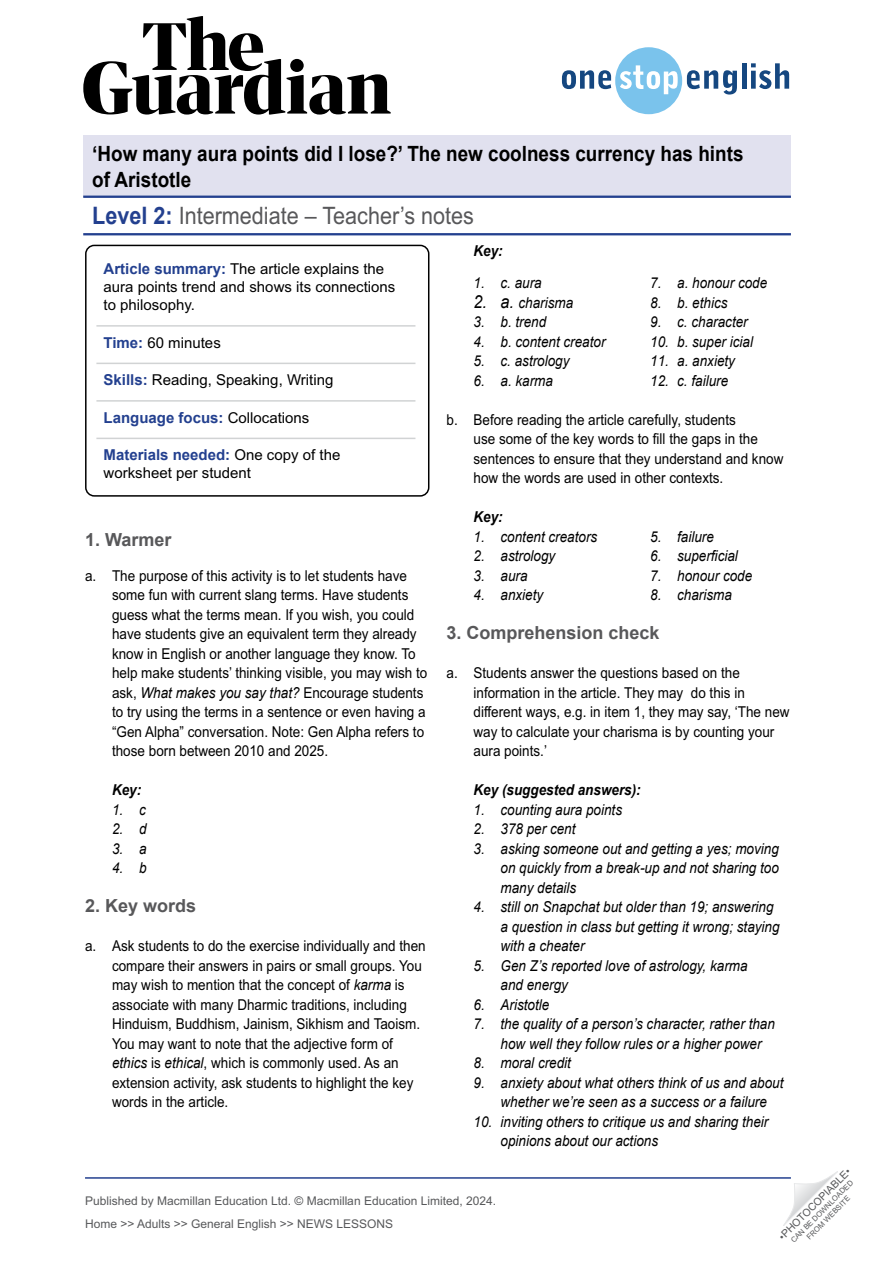
<style>
.page{position:relative;width:893px;height:1263px;background:#fff}
.page>*{position:absolute;margin:0;border:0;box-sizing:border-box;transform-origin:0 0}
.t1{font:24px "Arial";color:#58585a;scale:.9 1}
.t2{font:700 21px/25.2px "Arial";color:#000;scale:.9 1}
.TN__Title{font:700 18px "Arial";color:#58585a}
.TN__Info_box_-_body{font:15px/19.5px "Arial";color:#000;scale:.9 1}
.t3{font:italic 15px/19.5px "Arial";color:#000;scale:.9 1}
.TN__Info_box_-_body-2{font:15px/18px "Arial";color:#000}
.TN__Key_title{font:italic 700 15px "Arial";color:#000;scale:.9 1}
.TN__Info_box_-_body-3{font:700 15px "Arial";color:#23408f}
.t4{font:12px/23px "Arial";color:#58595b}
.t5{font:10.5px "Arial";color:#58595b}
.t6{font:7.5px/9px "Arial";color:#58595b;text-align:center}
.s1{font-weight:700;color:#23408f}
.s2{font-size:18px}
.s3{font-weight:400;color:#000}
.s4{font-style:italic}
</style>
<div class="page">
<hr style="left:85px;top:1177px;width:706px;height:2px;background:#23408f">
<svg style="left:783px;top:1171px;width:55px;height:55px"></svg>
<svg style="left:83px;top:16px;width:308px;height:99px"></svg>
<svg style="left:562px;top:47px;width:175px;height:67px"></svg>
<hr style="left:742px;top:63px;width:4px;height:26px;background:#154780">
<svg style="left:751px;top:63px;width:38px;height:26px"></svg>
<div style="left:83px;top:136px;width:708px;height:61px;background:#e1e1ef"></div>
<hr style="left:83px;top:196px;width:708px;height:2px;background:#23408f">
<hr style="left:83px;top:233px;width:708px;height:2px;background:#23408f">
<hr style="left:96px;top:325px;width:319px;height:2px;background:#d1d3d4">
<hr style="left:96px;top:363px;width:319px;height:1px;background:#d1d3d4">
<hr style="left:96px;top:400px;width:319px;height:2px;background:#d1d3d4">
<hr style="left:96px;top:438px;width:319px;height:1px;background:#d1d3d4">
<div style="left:85px;top:245px;width:344px;height:252px;border:2px solid #000;border-radius:9px"></div>
<h2 class="t2" style="left:92px;top:142px;width:725px">‘How many aura points did I lose?’ The new coolness currency has hints of Aristotle</h2>
<h1 class="t1" style="left:92px;top:202px;width:426px"><span class="s1">Level 2:</span> Intermediate – Teacher’s notes</h1>
<p class="TN__Key_title" style="left:473px;top:241px;width:34px">Key:</p>
<p class="t3" style="left:473px;top:273px;width:77px">1. c. aura</p>
<p class="t3" style="left:473px;top:293px;width:112px"><span class="s2">2. a.</span> charisma</p>
<p class="t3" style="left:473px;top:312px;width:82px">3. b. trend</p>
<p class="t3" style="left:473px;top:332px;width:148px">4. b. content creator</p>
<p class="t3" style="left:473px;top:351px;width:108px">5. c. astrology</p>
<p class="t3" style="left:473px;top:371px;width:90px">6. a. karma</p>
<p class="TN__Info_box_-_body-2" style="left:104px;top:260px;width:293px"><span class="s1">Article summary:</span> The article explains the aura points trend and shows its connections to philosophy.</p>
<p class="TN__Info_box_-_body-2" style="left:104px;top:333px;width:119px"><span class="s1">Time:</span> 60 minutes</p>
<p class="TN__Info_box_-_body-2" style="left:104px;top:371px;width:231px"><span class="s1">Skills:</span> Reading, Speaking, Writing</p>
<p class="TN__Info_box_-_body-3" style="left:104px;top:407px;width:207px">Language focus: <span class="s3">Collocations</span></p>
<p class="TN__Info_box_-_body-2" style="left:104px;top:446px;width:238px"><span class="s1">Materials needed:</span> One copy of the worksheet per student</p>
<p class="t3" style="left:650px;top:273px;width:132px">7. a. honour code</p>
<p class="t3" style="left:650px;top:293px;width:87px">8. b. ethics</p>
<p class="t3" style="left:650px;top:312px;width:110px">9. c. character</p>
<p class="t3" style="left:650px;top:332px;width:116px">10. b. super icial</p>
<p class="t3" style="left:650px;top:351px;width:96px">11. a. anxiety</p>
<p class="t3" style="left:650px;top:371px;width:88px">12. c. failure</p>
<p class="TN__Info_box_-_body" style="left:473px;top:410px;width:346px;text-indent:-27px">b. Before reading the article carefully, students<br>use some of the key words to fill the gaps in the sentences to ensure that they understand and know how the words are used in other contexts.</p>
<p class="TN__Key_title" style="left:473px;top:507px;width:34px">Key:</p>
<p class="t3" style="left:473px;top:527px;width:139px">1. content creators</p>
<p class="t3" style="left:473px;top:546px;width:92px">2. astrology</p>
<p class="t3" style="left:473px;top:566px;width:62px">3. aura</p>
<p class="t3" style="left:473px;top:585px;width:79px">4. anxiety</p>
<p class="t3" style="left:650px;top:527px;width:72px">5. failure</p>
<p class="t3" style="left:650px;top:546px;width:99px">6. superficial</p>
<p class="t3" style="left:650px;top:566px;width:115px">7. honour code</p>
<p class="t3" style="left:650px;top:585px;width:92px">8. charisma</p>
<p class="TN__Title" style="left:446px;top:621px;width:215px">3. Comprehension check</p>
<p class="TN__Info_box_-_body" style="left:473px;top:663px;width:353px;text-indent:-27px">a. Students answer the questions based on the information in the article. They may do this in different ways, e.g. in item 1, they may say, ‘The new way to calculate your charisma is by counting your aura points.’</p>
<p class="TN__Key_title" style="left:473px;top:780px;width:187px">Key (suggested answers):</p>
<p class="t3" style="left:473px;top:800px;width:167px">1. counting aura points</p>
<p class="t3" style="left:473px;top:819px;width:115px">2. 378 per cent</p>
<p class="t3" style="left:500px;top:839px;width:311px;text-align:justify;text-indent:-27px">3. asking someone out and getting a yes; moving on quickly from a break-up and not sharing too many details</p>
<p class="t3" style="left:500px;top:897px;width:312px;text-indent:-27px">4. still on Snapchat but older than 19; answering a question in class but getting it wrong; staying with a cheater</p>
<p class="t3" style="left:500px;top:956px;width:276px;text-indent:-27px">5. Gen Z’s reported love of astrology, karma and energy</p>
<p class="t3" style="left:473px;top:995px;width:86px">6. Aristotle</p>
<p class="t3" style="left:500px;top:1014px;width:306px;text-indent:-27px">7. the quality of a person’s character, rather than how well they follow rules or a higher power</p>
<p class="t3" style="left:473px;top:1053px;width:110px">8. moral credit</p>
<p class="t3" style="left:500px;top:1073px;width:316px;text-indent:-27px">9. anxiety about what others think of us and about whether we’re seen as a success or a failure</p>
<p class="t3" style="left:500px;top:1112px;width:299px;text-indent:-27px">10. inviting others to critique us and sharing their opinions about our actions</p>
<p class="TN__Title" style="left:85px;top:528px;width:88px">1. Warmer</p>
<p class="TN__Info_box_-_body" style="left:112px;top:566px;width:352px;text-indent:-27px">a. The purpose of this activity is to let students have some fun with current slang terms. Have students guess what the terms mean. If you wish, you could have students give an equivalent term they already know in English or another language they know. To help make students’ thinking visible, you may wish to ask, <span class="s4">What makes you say that?</span> Encourage students to try using the terms in a sentence or even having a “Gen Alpha” conversation. Note: Gen Alpha refers to those born between 2010 and 2025.</p>
<p class="TN__Key_title" style="left:112px;top:780px;width:34px">Key:</p>
<p class="t3" style="left:112px;top:800px;width:39px">1. c</p>
<p class="t3" style="left:112px;top:819px;width:40px">2. d</p>
<p class="t3" style="left:112px;top:839px;width:40px">3. a</p>
<p class="t3" style="left:112px;top:858px;width:40px">4. b</p>
<p class="TN__Title" style="left:85px;top:894px;width:113px">2. Key words</p>
<p class="TN__Info_box_-_body" style="left:112px;top:936px;width:350px;text-indent:-27px">a. Ask students to do the exercise individually and then compare their answers in pairs or small groups. You may wish to mention that the concept of <span class="s4">karma</span> is associate with many Dharmic traditions, including Hinduism, Buddhism, Jainism, Sikhism and Taoism.<br>You may want to note that the adjective form of <span class="s4">ethics</span> is <span class="s4">ethical</span>, which is commonly used. As an extension activity, ask students to highlight the key words in the article.</p>
<p class="t4" style="left:85px;top:1189px;width:413px">Published by Macmillan Education Ltd. © Macmillan Education Limited, 2024.<br>Home &gt;&gt; Adults &gt;&gt; General English &gt;&gt; NEWS LESSONS</p>
<p class="t5" style="left:776px;top:1234px;width:99px;rotate:-45deg">•PHOTOCOPIABLE•</p>
<p class="t6" style="left:789px;top:1238px;width:86px;rotate:-45deg">CAN BE DOWNLOADED<br>FROM WEBSITE</p>
</div>
